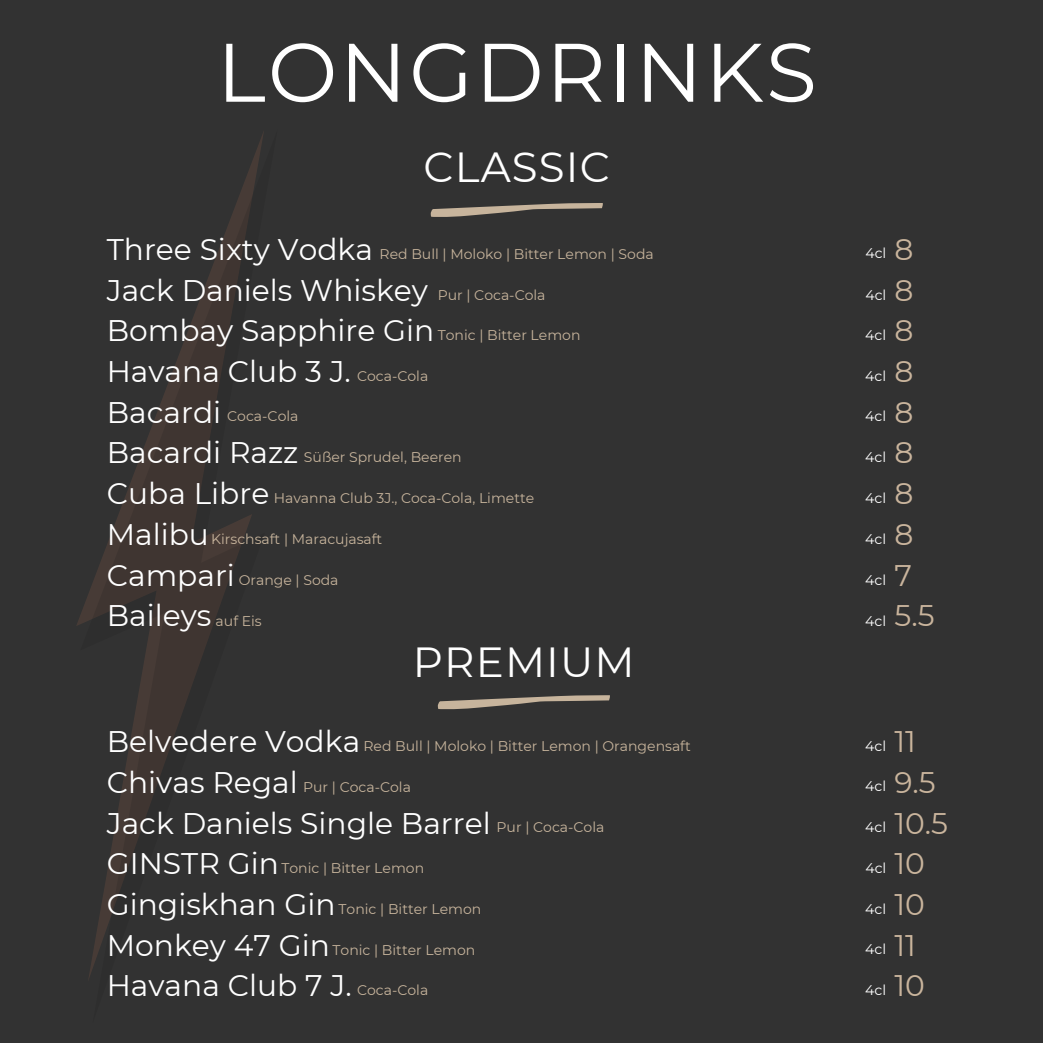
<style>
.page{position:relative;width:1043px;height:1043px;background:#fff}
.page>*{position:absolute;margin:0;border:0;box-sizing:border-box;transform-origin:0 0}
.t1{font:82.77px "Montserrat";letter-spacing:.025em;color:#fff}
.t2{font:42px "Montserrat";letter-spacing:.025em;color:#fff}
.t3{font:29.75px/40.6px "Montserrat";color:#fff}
.t4{font:29.75px/40.6px "Montserrat";color:#cab59d}
.t5{font:14px "Montserrat";color:#c7b49c}
.t6{font:14px "Montserrat";color:#fff}
</style>
<div class="page">
<div style="left:0;top:0;width:1042px;height:1042px;background:#323232"></div>
<svg style="left:76px;top:132px;width:188px;height:847px"></svg>
<svg style="left:430px;top:203px;width:172px;height:14px"></svg>
<svg style="left:437px;top:695px;width:172px;height:14px"></svg>
<h1 class="t1" style="left:217px;top:22px;width:601px">LONGDRINKS</h1>
<h2 class="t2" style="left:423px;top:141px;width:188px">CLASSIC</h2>
<p class="t3" style="left:107px;top:229px;width:329px">Three Sixty Vodka<br>Jack Daniels Whiskey<br>Bombay Sapphire Gin<br>Havana Club 3 J.<br>Bacardi<br>Bacardi Razz<br>Cuba Libre<br>Malibu<br>Campari<br>Baileys</p>
<p class="t4" style="left:894px;top:229px;width:41px">8<br>8<br>8<br>8<br>8<br>8<br>8<br>8<br>7<br>5.5</p>
<p class="t6" style="left:865px;top:244px;width:22px">4cl</p>
<p class="t6" style="left:865px;top:286px;width:22px">4cl</p>
<p class="t6" style="left:865px;top:326px;width:22px">4cl</p>
<p class="t6" style="left:865px;top:367px;width:22px">4cl</p>
<p class="t6" style="left:865px;top:408px;width:22px">4cl</p>
<h3 class="t6" style="left:865px;top:448px;width:22px">4cl</h3>
<p class="t6" style="left:865px;top:489px;width:22px">4cl</p>
<p class="t6" style="left:865px;top:530px;width:22px">4cl</p>
<p class="t5" style="left:379px;top:245px;width:275px">Red Bull | Moloko | Bitter Lemon | Soda</p>
<p class="t5" style="left:437px;top:286px;width:109px">Pur | Coca-Cola</p>
<p class="t5" style="left:437px;top:326px;width:144px">Tonic | Bitter Lemon</p>
<p class="t5" style="left:357px;top:367px;width:73px">Coca-Cola</p>
<p class="t5" style="left:227px;top:408px;width:73px">Coca-Cola</p>
<p class="t5" style="left:304px;top:448px;width:159px">Süßer Sprudel, Beeren</p>
<p class="t5" style="left:273px;top:489px;width:262px">Havanna Club 3J., Coca-Cola, Limette</p>
<p class="t5" style="left:211px;top:530px;width:172px">Kirschsaft | Maracujasaft</p>
<p class="t5" style="left:239px;top:571px;width:101px">Orange | Soda</p>
<p class="t6" style="left:865px;top:571px;width:22px">4cl</p>
<p class="t5" style="left:215px;top:611px;width:48px">auf Eis</p>
<p class="t6" style="left:865px;top:611px;width:22px">4cl</p>
<p class="t2" style="left:413px;top:636px;width:223px">PREMIUM</p>
<h3 class="t3" style="left:107px;top:720px;width:385px">Belvedere Vodka<br>Chivas Regal<br>Jack Daniels Single Barrel<br>GINSTR Gin<br>Gingiskhan Gin<br>Monkey 47 Gin<br>Havana Club 7 J.</h3>
<p class="t5" style="left:363px;top:736px;width:328px">Red Bull | Moloko | Bitter Lemon | Orangensaft</p>
<p class="t5" style="left:303px;top:777px;width:109px">Pur | Coca-Cola</p>
<p class="t5" style="left:496px;top:818px;width:109px">Pur | Coca-Cola</p>
<p class="t5" style="left:281px;top:859px;width:144px">Tonic | Bitter Lemon</p>
<p class="t5" style="left:338px;top:900px;width:144px">Tonic | Bitter Lemon</p>
<h3 class="t5" style="left:332px;top:941px;width:144px">Tonic | Bitter Lemon</h3>
<p class="t5" style="left:357px;top:980px;width:73px">Coca-Cola</p>
<p class="t6" style="left:865px;top:736px;width:22px">4cl</p>
<p class="t6" style="left:865px;top:777px;width:22px">4cl</p>
<p class="t6" style="left:865px;top:818px;width:22px">4cl</p>
<p class="t6" style="left:865px;top:858px;width:22px">4cl</p>
<p class="t6" style="left:865px;top:899px;width:22px">4cl</p>
<h2 class="t6" style="left:865px;top:940px;width:22px">4cl</h2>
<p class="t6" style="left:865px;top:981px;width:22px">4cl</p>
<p class="t4" style="left:894px;top:720px;width:55px">11<br>9.5<br>10.5<br>10<br>10<br>11<br>10</p>
</div>
